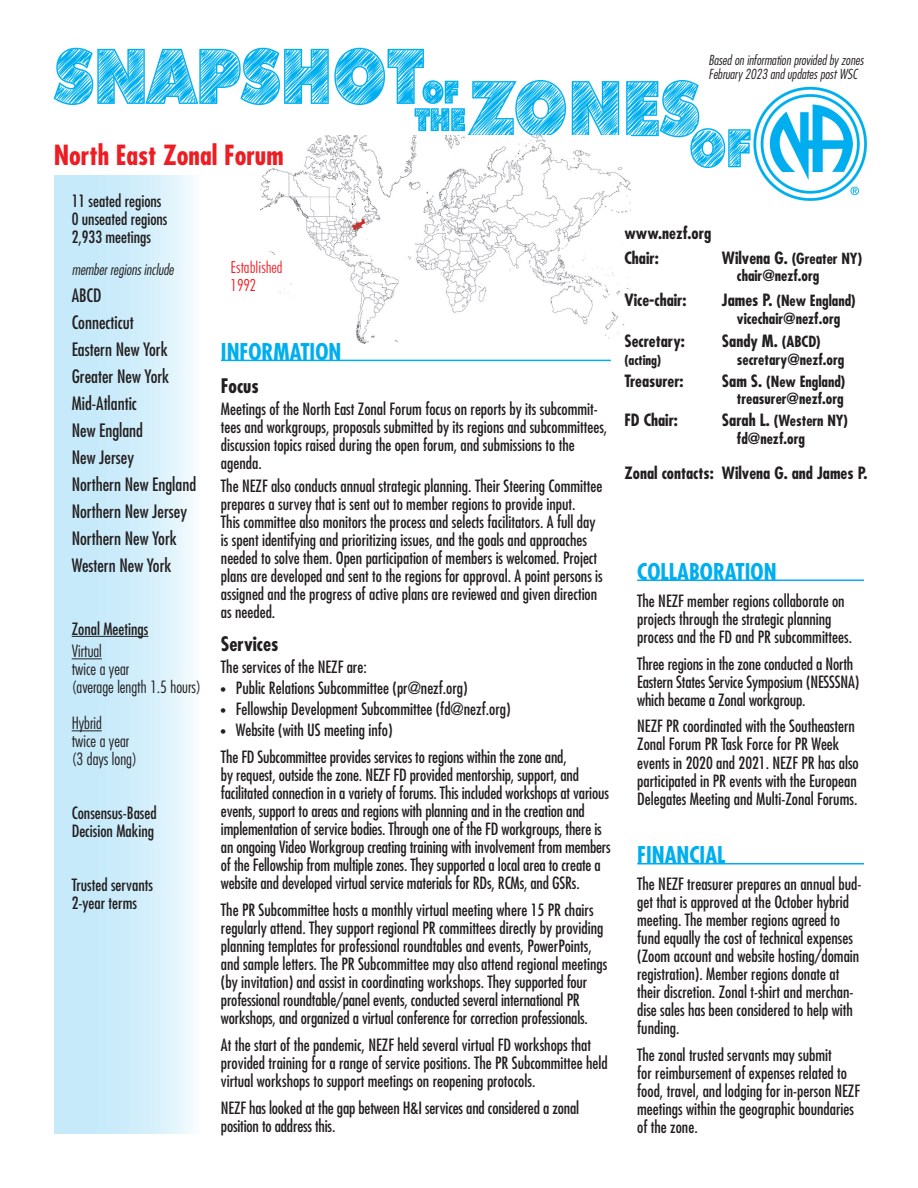
<style>
.page{position:relative;width:918px;height:1188px;background:#fff}
.page>*{position:absolute;margin:0;border:0;box-sizing:border-box;transform-origin:0 0}
.t1{font:700 condensed 27px "Futura Std";color:#ee1d23}
.t2{font:700 condensed 22.5px "Futura Std";color:#00aeef}
.t3{font:700 condensed 19.5px "Futura Std";color:#231f20}
.t4{font:condensed 18px/27px "Futura Std";color:#231f20}
.t5{font:condensed 16.5px/18px "Futura Std";color:#231f20}
.t6{font:700 condensed 16.5px/25.5px "Futura Std";color:#231f20}
.t7{font:300 condensed 16.5px/18px "Futura Std";color:#231f20}
.t8{font:300 condensed 16.5px/18px "Futura BT";color:#ee1d23}
.t9{font:700 condensed 15px/16.5px "Futura Std";color:#231f20}
.t10{font:italic 300 condensed 15px "Futura Std";color:#231f20}
.t11{font:italic 300 condensed 13.5px/13.5px "Futura Std";color:#231f20}
.t12{font:700 condensed 13.5px "Futura Std";color:#231f20}
.s1{font-size:12px}
.s2{font-size:16.5px}
.s3{font-size:15px}
</style>
<div class="page">
<img style="left:54px;top:47px;width:813px;height:153px">
<div style="left:55px;top:175px;width:146px;height:958px;background:linear-gradient(to right,#bbe6f9,#ecf8fd)"></div>
<img style="left:260px;top:136px;width:370px;height:207px">
<hr style="left:637px;top:580px;width:227px;height:1px;background:#00aeef">
<hr style="left:637px;top:863px;width:227px;height:2px;background:#00aeef">
<hr style="left:221px;top:360px;width:390px;height:1px;background:#00aeef">
<hr style="left:72px;top:636px;width:76px;height:1px;background:#231f20">
<hr style="left:72px;top:659px;width:30px;height:1px;background:#231f20">
<hr style="left:72px;top:731px;width:30px;height:1px;background:#231f20">
<p class="t11" style="left:708px;top:54px;width:157px">Based on information provided by zones<br>February 2023 and updates post WSC</p>
<h1 class="t1" style="left:54px;top:138px;width:231px">North East Zonal Forum</h1>
<p class="t5" style="left:72px;top:192px;width:97px">11 seated regions<br>0 unseated regions<br>2,933 meetings</p>
<p class="t10" style="left:72px;top:260px;width:104px">member regions include</p>
<p class="t4" style="left:72px;top:281px;width:126px">ABCD<br>Connecticut<br>Eastern New York<br>Greater New York<br>Mid-Atlantic<br>New England<br>New Jersey<br>Northern New England<br>Northern New Jersey<br>Northern New York<br>Western New York</p>
<p class="t8" style="left:231px;top:258px;width:54px">Established<br>1992</p>
<h2 class="t2" style="left:221px;top:337px;width:122px">INFORMATION</h2>
<p class="t3" style="left:221px;top:373px;width:39px">Focus</p>
<p class="t5" style="left:221px;top:400px;width:388px">Meetings of the North East Zonal Forum focus on reports by its subcommit&shy;tees and workgroups, proposals submitted by its regions and subcommittees, discussion topics raised during the open forum, and submissions to the agenda.</p>
<p class="t5" style="left:221px;top:476px;width:383px">The NEZF also conducts annual strategic planning. Their Steering Committee prepares a survey that is sent out to member regions to provide input.<br>This committee also monitors the process and selects facilitators. A full day is spent identifying and prioritizing issues, and the goals and approaches needed to solve them. Open participation of members is welcomed. Project plans are developed and sent to the regions for approval. A point persons is assigned and the progress of active plans are reviewed and given direction as needed.</p>
<p class="t3" style="left:221px;top:631px;width:59px">Services</p>
<p class="t5" style="left:221px;top:658px;width:147px">The services of the NEZF are:</p>
<p class="t5" style="left:221px;top:679px;width:248px"><span class="s1">•</span> Public Relations Subcommittee (pr@nezf.org)</p>
<p class="t5" style="left:221px;top:700px;width:291px"><span class="s1">•</span> Fellowship Development Subcommittee (fd@nezf.org)</p>
<p class="t5" style="left:221px;top:716px;width:347px;line-height:27px"><span class="s1">•</span> Website (with US meeting info)<br>The FD Subcommittee provides services to regions within the zone and,</p>
<p class="t5" style="left:221px;top:766px;width:391px">by request, outside the zone. NEZF FD provided mentorship, support, and facilitated connection in a variety of forums. This included workshops at various events, support to areas and regions with planning and in the creation and implementation of service bodies. Through one of the FD workgroups, there is an ongoing Video Workgroup creating training with involvement from members of the Fellowship from multiple zones. They supported a local area to create a website and developed virtual service materials for RDs, RCMs, and GSRs.</p>
<p class="t5" style="left:221px;top:901px;width:388px">The PR Subcommittee hosts a monthly virtual meeting where 15 PR chairs regularly attend. They support regional PR committees directly by providing planning templates for professional roundtables and events, PowerPoints, and sample letters. The PR Subcommittee may also attend regional meetings (by invitation) and assist in coordinating workshops. They supported four professional roundtable/panel events, conducted several international PR workshops, and organized a virtual conference for correction professionals.</p>
<p class="t5" style="left:221px;top:1036px;width:388px">At the start of the pandemic, NEZF held several virtual FD workshops that provided training for a range of service positions. The PR Subcommittee held virtual workshops to support meetings on reopening protocols.</p>
<p class="t5" style="left:221px;top:1099px;width:360px">NEZF has looked at the gap between H&amp;I services and considered a zonal position to address this.</p>
<p class="t5" style="left:72px;top:619px;width:78px">Zonal Meetings</p>
<p class="t7" style="left:72px;top:642px;width:131px">Virtual<br>twice a year<br>(average length 1.5 hours)</p>
<p class="t7" style="left:72px;top:714px;width:67px">Hybrid<br>twice a year (3 days long)</p>
<p class="t5" style="left:72px;top:804px;width:87px">Consensus-Based<br>Decision Making</p>
<p class="t5" style="left:72px;top:876px;width:83px">Trusted servants<br>2-year terms</p>
<p class="t6" style="left:624px;top:220px;width:88px">www.nezf.org<br>Chair:</p>
<p class="t9" style="left:737px;top:250px;width:127px;text-indent:-15px"><span class="s2">Wilvena G.</span> (Greater NY) chair@nezf.org</p>
<p class="t6" style="left:624px;top:287px;width:64px">Vice-chair:</p>
<p class="t9" style="left:722px;top:292px;width:135px;line-height:18px;text-align:center"><span class="s2">James P.</span> (New England) vicechair@nezf.org</p>
<p class="t6" style="left:624px;top:328px;width:62px">Secretary:</p>
<p class="t6" style="left:722px;top:328px;width:100px">Sandy M. <span class="s3">(ABCD)</span></p>
<p class="t12" style="left:624px;top:351px;width:38px">(acting)</p>
<p class="t9" style="left:737px;top:351px;width:109px">secretary@nezf.org</p>
<p class="t6" style="left:624px;top:368px;width:61px">Treasurer:</p>
<p class="t9" style="left:722px;top:373px;width:125px;text-align:right"><span class="s2">Sam S.</span> (New England) treasurer@nezf.org</p>
<p class="t6" style="left:624px;top:407px;width:55px">FD Chair:</p>
<p class="t9" style="left:737px;top:412px;width:113px;line-height:18px;text-indent:-15px"><span class="s2">Sarah L.</span> (Western NY) fd@nezf.org</p>
<p class="t6" style="left:624px;top:460px;width:245px">Zonal contacts: Wilvena G. and James P.</p>
<h2 class="t2" style="left:637px;top:557px;width:141px">COLLABORATION</h2>
<p class="t5" style="left:637px;top:591px;width:216px">The NEZF member regions collaborate on projects through the strategic planning process and the FD and PR subcommittees.</p>
<p class="t5" style="left:637px;top:654px;width:224px">Three regions in the zone conducted a North<br>Eastern States Service Symposium (NESSSNA) which became a Zonal workgroup.</p>
<p class="t5" style="left:637px;top:717px;width:223px">NEZF PR coordinated with the Southeastern Zonal Forum PR Task Force for PR Week events in 2020 and 2021. NEZF PR has also participated in PR events with the European Delegates Meeting and Multi-Zonal Forums.</p>
<h2 class="t2" style="left:637px;top:841px;width:90px">FINANCIAL</h2>
<p class="t5" style="left:637px;top:875px;width:226px">The NEZF treasurer prepares an annual bud&shy;get that is approved at the October hybrid meeting. The member regions agreed to fund equally the cost of technical expenses (Zoom account and website hosting/domain registration). Member regions donate at their discretion. Zonal t-shirt and merchan&shy;dise sales has been considered to help with funding.</p>
<p class="t5" style="left:637px;top:1046px;width:224px">The zonal trusted servants may submit<br>for reimbursement of expenses related to food, travel, and lodging for in-person NEZF meetings within the geographic boundaries of the zone.</p>
</div>
